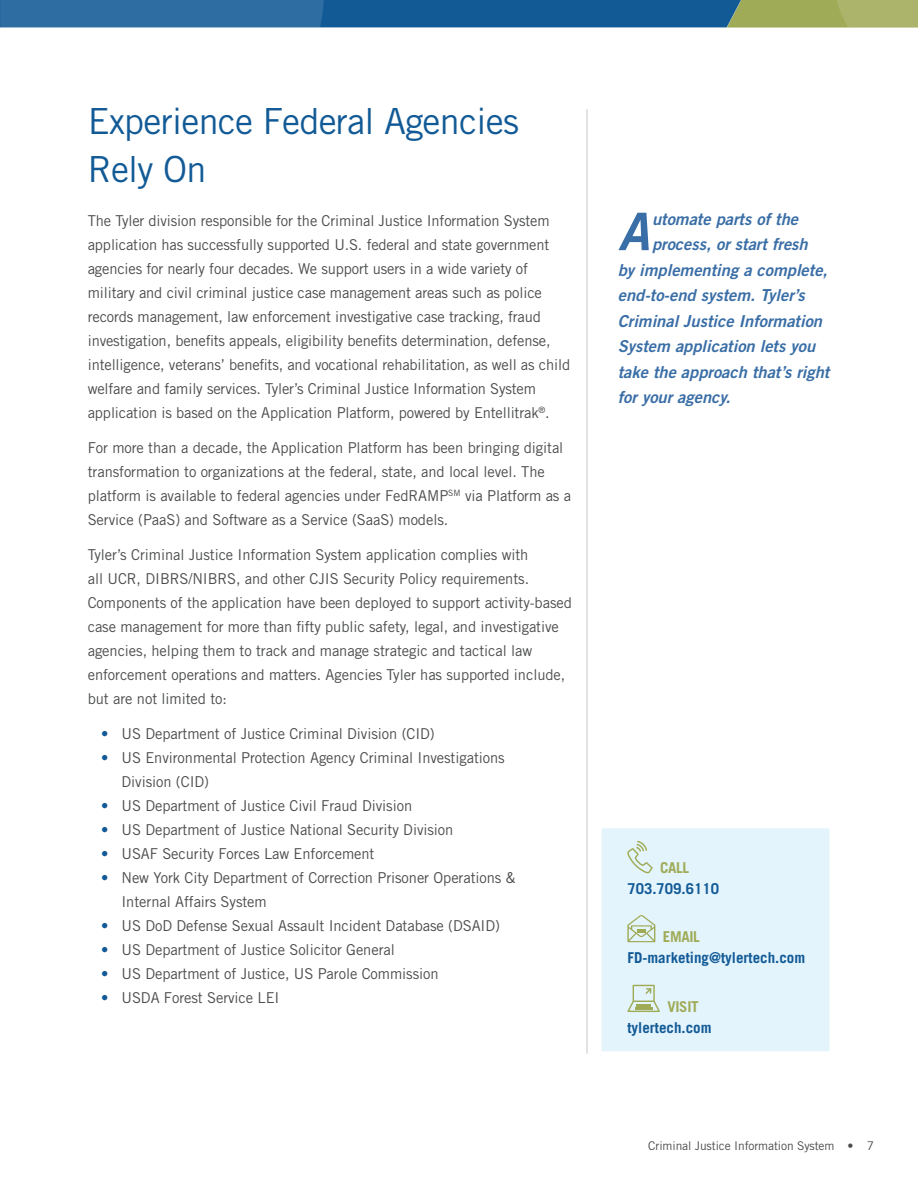
<style>
.page{position:relative;width:918px;height:1188px;background:#fff}
.page>*{position:absolute;margin:0;border:0;box-sizing:border-box;transform-origin:0 0}
.t1{font:51.75px "Trade Gothic LT Std Bd 2 Obl";color:#3a6ea6}
.t2{font:36px/48px "Trade Gothic LT Std";letter-spacing:-.02em;color:#125a96}
.t3{font:16.5px "Trade Gothic LT Std Bd 2 Obl";color:#3a6ea6}
.Body_text{font:15px/24px "Trade Gothic LT Std";letter-spacing:-.005em;color:#4b4c4d}
.t4{font:700 15px "Trade Gothic LT Std";color:#125a96}
.t5{font:700 15px "Trade Gothic LT Std";letter-spacing:-.02em;color:#a0ab57}
.t6{font:12px "Trade Gothic LT Std";letter-spacing:-.01em;color:#4b4c4d}
.s1{color:#125a96}
.s2{font-family:"Trade Gothic LT Std Bd 2"}
</style>
<div class="page">
<hr style="left:587px;top:109px;width:1px;height:945px;background:#c7c8ca">
<div style="left:601px;top:828px;width:229px;height:224px;background:#e3f4fd;border:1px solid #fff"></div>
<svg style="left:627px;top:841px;width:26px;height:32px"></svg>
<svg style="left:627px;top:985px;width:33px;height:27px"></svg>
<svg style="left:627px;top:915px;width:28px;height:27px"></svg>
<svg style="left:0;top:0;width:918px;height:28px;background:#3c7491"></svg>
<h1 class="t2" style="left:88px;top:97px;width:433px">Experience Federal Agencies<br>Rely On</h1>
<p class="Body_text" style="left:88px;top:209px;width:484px">The Tyler division responsible for the Criminal Justice Information System application has successfully supported U.S. federal and state government agencies for nearly four decades. We support users in a wide variety of military and civil criminal justice case management areas such as police records management, law enforcement investigative case tracking, fraud investigation, benefits appeals, eligibility benefits determination, defense, intelligence, veterans’ benefits, and vocational rehabilitation, as well as child welfare and family services. Tyler’s Criminal Justice Information System application is based on the Application Platform, powered by Entellitrak<sup>®</sup>.</p>
<p class="Body_text" style="left:88px;top:436px;width:485px">For more than a decade, the Application Platform has been bringing digital transformation to organizations at the federal, state, and local level. The platform is available to federal agencies under FedRAMP<sup>SM</sup> via Platform as a Service (PaaS) and Software as a Service (SaaS) models.</p>
<p class="Body_text" style="left:88px;top:542px;width:486px">Tyler’s Criminal Justice Information System application complies with<br>all UCR, DIBRS/NIBRS, and other CJIS Security Policy requirements.<br>Components of the application have been deployed to support activity-based case management for more than fifty public safety, legal, and investigative agencies, helping them to track and manage strategic and tactical law enforcement operations and matters. Agencies Tyler has supported include, but are not limited to:</p>
<p class="Body_text" style="left:101px;top:721px;width:335px"><span class="s1">•</span> US Department of Justice Criminal Division (CID)</p>
<p class="Body_text" style="left:122px;top:745px;width:385px;text-indent:-20px"><span class="s1">•</span> US Environmental Protection Agency Criminal Investigations<br>Division (CID)</p>
<p class="Body_text" style="left:101px;top:793px;width:312px"><span class="s1">•</span> US Department of Justice Civil Fraud Division</p>
<p class="Body_text" style="left:101px;top:817px;width:354px"><span class="s1">•</span> US Department of Justice National Security Division</p>
<p class="Body_text" style="left:101px;top:841px;width:275px"><span class="s1">•</span> USAF Security Forces Law Enforcement</p>
<p class="Body_text" style="left:122px;top:865px;width:396px;text-indent:-20px"><span class="s1">•</span> New York City Department of Correction Prisoner Operations &amp;<br>Internal Affairs System</p>
<p class="Body_text" style="left:101px;top:913px;width:400px"><span class="s1">•</span> US DoD Defense Sexual Assault Incident Database (DSAID)</p>
<p class="Body_text" style="left:101px;top:937px;width:295px"><span class="s1">•</span> US Department of Justice Solicitor General</p>
<p class="Body_text" style="left:101px;top:961px;width:339px"><span class="s1">•</span> US Department of Justice, US Parole Commission</p>
<p class="Body_text" style="left:101px;top:985px;width:180px"><span class="s1">•</span> USDA Forest Service LEI</p>
<p class="t1" style="left:618px;top:200px;width:33px">A</p>
<p class="t3" style="left:652px;top:209px;width:148px">utomate parts of the</p>
<p class="t3" style="left:652px;top:234px;width:157px">process, or start fresh</p>
<p class="t3" style="left:618px;top:260px;width:211px">by implementing a complete,</p>
<p class="t3" style="left:618px;top:285px;width:189px">end-to-end system. Tyler’s</p>
<p class="t3" style="left:618px;top:311px;width:206px">Criminal Justice Information</p>
<p class="t3" style="left:618px;top:336px;width:199px">System application lets you</p>
<p class="t3" style="left:618px;top:362px;width:213px">take the approach that’s right</p>
<p class="t3" style="left:618px;top:387px;width:114px">for your agency.</p>
<p class="t5" style="left:660px;top:859px;width:31px">CALL</p>
<p class="t4" style="left:627px;top:880px;width:93px">703.709.6110</p>
<p class="t5" style="left:663px;top:928px;width:39px">EMAIL</p>
<p class="t4" style="left:627px;top:949px;width:179px">FD-marketing@tylertech.com</p>
<p class="t5" style="left:667px;top:997px;width:33px">VISIT</p>
<p class="t4" style="left:627px;top:1018px;width:86px">tylertech.com</p>
<p class="t6" style="left:648px;top:1139px;width:227px">Criminal Justice Information System <span class="s2">•</span> 7</p>
</div>
